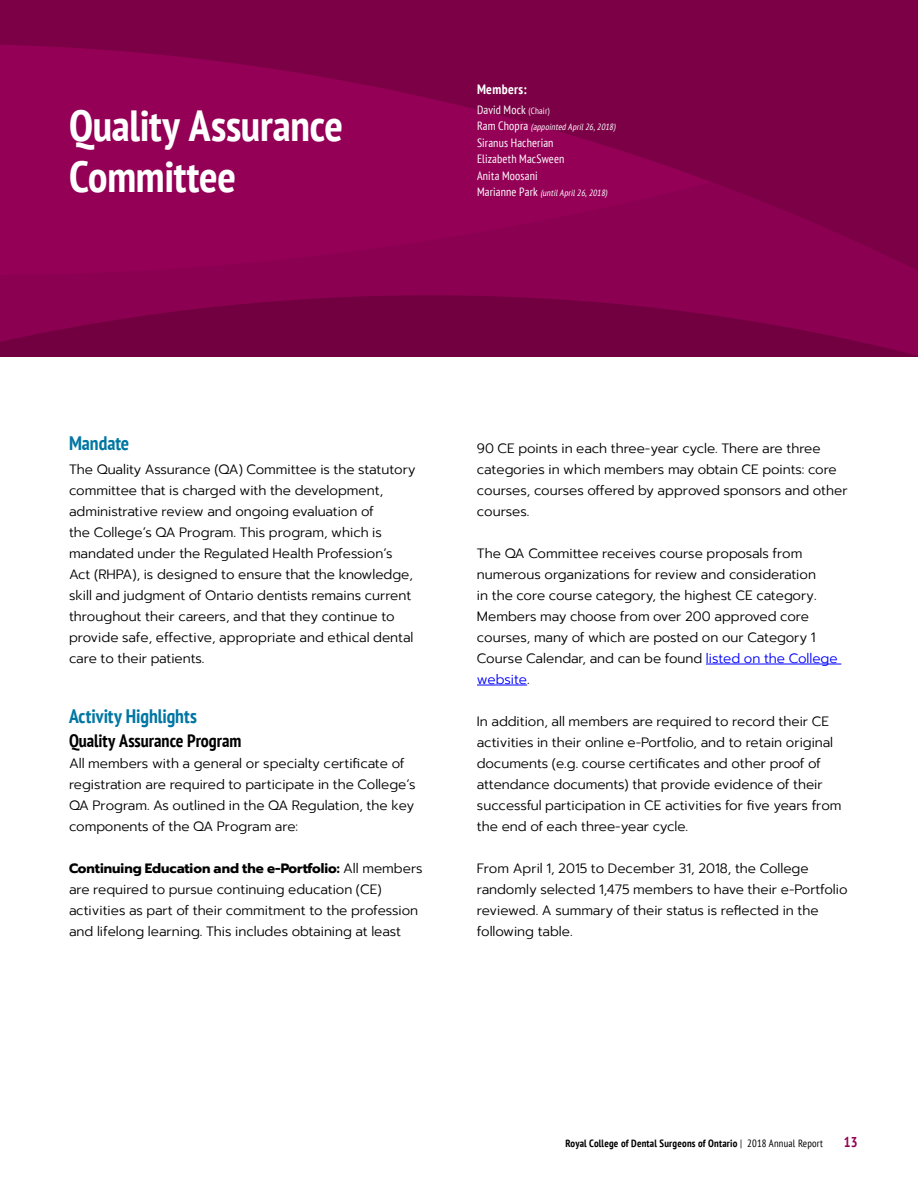
<style>
.page{position:relative;width:918px;height:1188px;background:#fff}
.page>*{position:absolute;margin:0;border:0;box-sizing:border-box;transform-origin:0 0}
.t1{font:700 condensed 43.5px/51px "PT Sans";letter-spacing:-.005em;color:#fff}
.t2{font:700 condensed 19.5px "PT Sans";color:#0076a3}
.t3{font:700 condensed 18px "PT Sans";color:#000}
.t4{font:700 condensed 14.25px "PT Sans";color:#930056}
.t5{font:300 13.5px/21px "Prompt";color:#000}
.t6{font:700 condensed 13.5px "PT Sans";letter-spacing:.025em;color:#fff}
.t7{font:condensed 12px/16.5px "PT Sans";letter-spacing:.015em;color:#fff}
.t8{font:700 condensed 10.5px "PT Sans";letter-spacing:.02em;color:#000}
.t9{font:italic condensed 9px "PT Sans";color:#fff}
.s1{font-size:9px}
.s2{font-style:normal;font-size:12px}
.s3{font-weight:700}
.s4{color:#00f}
.s5{font-weight:400}
</style>
<div class="page">
<svg style="left:0;top:0;width:918px;height:357px;background:#85004d"></svg>
<hr style="left:706px;top:664px;width:135px;height:1px;background:#00f">
<hr style="left:477px;top:685px;width:50px;height:1px;background:#00f">
<h1 class="t1" style="left:69px;top:99px;width:275px">Quality Assurance<br>Committee</h1>
<p class="t6" style="left:477px;top:80px;width:51px">Members:</p>
<p class="t7" style="left:477px;top:101px;width:74px">David Mock <span class="s1">(Chair)</span></p>
<p class="t9" style="left:477px;top:121px;width:140px"><span class="s2">R a m C h o p r a</span> (appointed April26,2018)</p>
<p class="t7" style="left:477px;top:134px;width:89px">Siranus Hacherian<br>Elizabeth MacSween<br>Anita Moosani</p>
<p class="t9" style="left:477px;top:187px;width:132px"><span class="s2">M a r i a n n e P a r k</span> (untilApril26,2018)</p>
<p class="t2" style="left:69px;top:430px;width:62px">Mandate</p>
<p class="t5" style="left:69px;top:459px;width:348px">The Quality Assurance (QA) Committee is the statutory committee that is charged with the development, administrative review and ongoing evaluation of<br>the College’s QA Program. This program, which is mandated under the Regulated Health Profession’s Act (RHPA), is designed to ensure that the knowledge, skill and judgment of Ontario dentists remains current throughout their careers, and that they continue to provide safe, effective, appropriate and ethical dental care to their patients.</p>
<p class="t2" style="left:69px;top:703px;width:129px">Activity Highlights</p>
<p class="t3" style="left:69px;top:729px;width:174px">Quality Assurance Program</p>
<p class="t5" style="left:69px;top:753px;width:348px">All members with a general or specialty certificate of registration are required to participate in the College’s QA Program. As outlined in the QA Regulation, the key components of the QA Program are:</p>
<p class="t5" style="left:69px;top:858px;width:355px"><span class="s3">Continuing Education and the e-Portfolio:</span> All members are required to pursue continuing education (CE) activities as part of their commitment to the profession and lifelong learning. This includes obtaining at least</p>
<p class="t5" style="left:477px;top:438px;width:372px">90 CE points in each three-year cycle. There are three categories in which members may obtain CE points: core courses, courses offered by approved sponsors and other courses.</p>
<p class="t5" style="left:477px;top:543px;width:362px">The QA Committee receives course proposals from numerous organizations for review and consideration<br>in the core course category, the highest CE category.<br>Members may choose from over 200 approved core courses, many of which are posted on our Category 1<br>Course Calendar, and can be found <span class="s4">listed on the College website</span>.</p>
<p class="t5" style="left:477px;top:711px;width:366px">In addition, all members are required to record their CE activities in their online e-Portfolio, and to retain original documents (e.g. course certificates and other proof of attendance documents) that provide evidence of their successful participation in CE activities for five years from the end of each three-year cycle.</p>
<p class="t5" style="left:477px;top:858px;width:372px">From April 1, 2015 to December 31, 2018, the College randomly selected 1,475 members to have their e-Portfolio reviewed. A summary of their status is reflected in the following table.</p>
<p class="t8" style="left:566px;top:1136px;width:259px">Royal College of Dental Surgeons of Ontario <span class="s5">| 2018 Annual Report</span></p>
<p class="t4" style="left:844px;top:1133px;width:15px">13</p>
</div>
